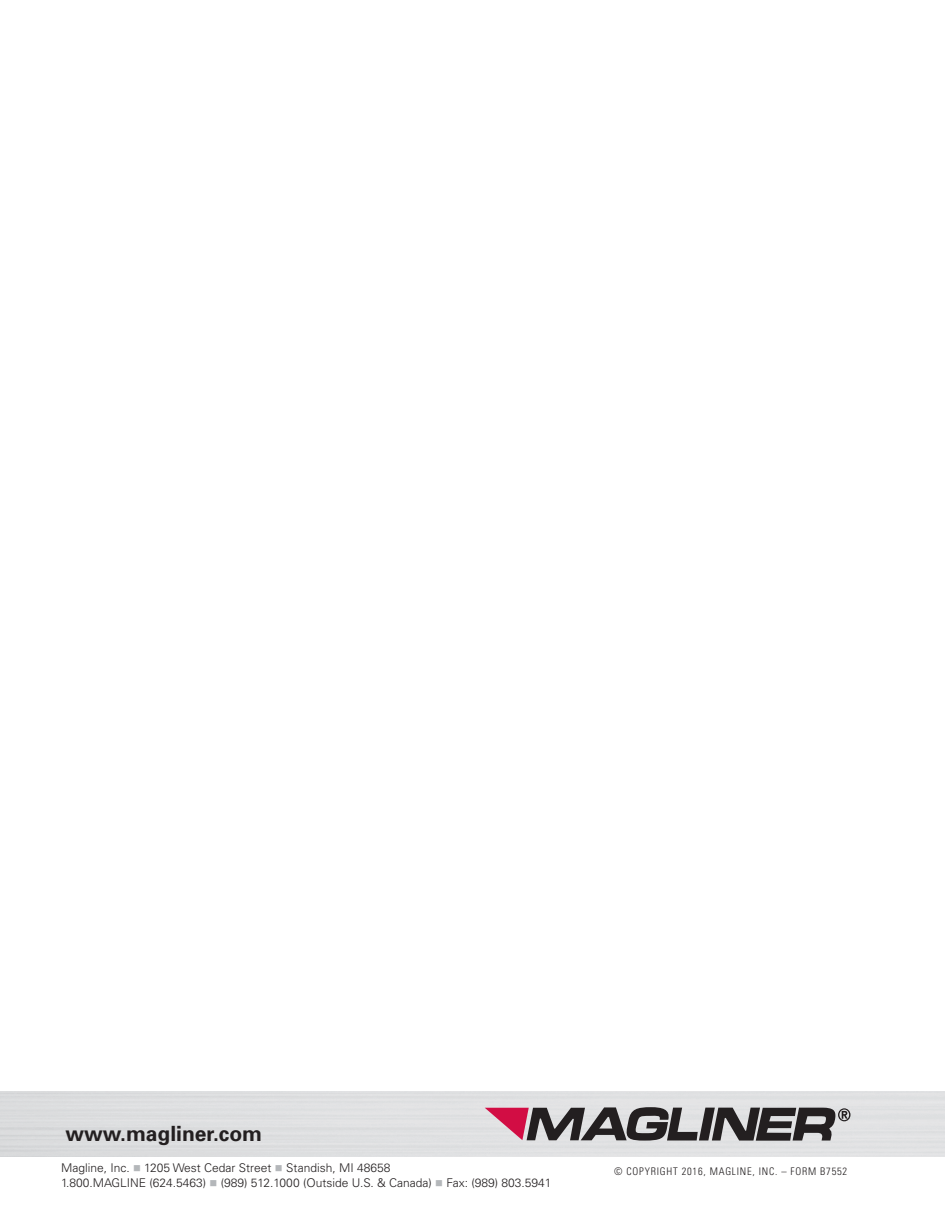
<style>
.page{position:relative;width:945px;height:1215px;background:#fff}
.page>*{position:absolute;margin:0;border:0;box-sizing:border-box;transform-origin:0 0}
.t1{font:700 21px "Univers";color:#231f20}
.t2{font:300 12px "Univers LT Std";color:#231f20}
.t3{font:300 condensed 10.5px "Univers";letter-spacing:.075em;color:#231f20}
.s1{color:#b4b7ba}
</style>
<div class="page">
<svg style="left:485px;top:1107px;width:365px;height:34px;background:#7f7276"></svg>
<h1 class="t1" style="left:65px;top:1120px;width:198px">www.magliner.com</h1>
<p class="t2" style="left:61px;top:1160px;width:331px">Magline, Inc. <span class="s1">■</span> 1205 West Cedar Street <span class="s1">■</span> Standish, MI 48658</p>
<p class="t3" style="left:614px;top:1165px;width:234px">© COPYRIGHT 2016, MAGLINE, INC. – FORM B7552</p>
<p class="t2" style="left:61px;top:1175px;width:492px">1.800.MAGLINE (624.5463) <span class="s1">■</span> (989) 512.1000 (Outside U.S. &amp; Canada) <span class="s1">■</span> Fax: (989) 803.5941</p>
</div>
